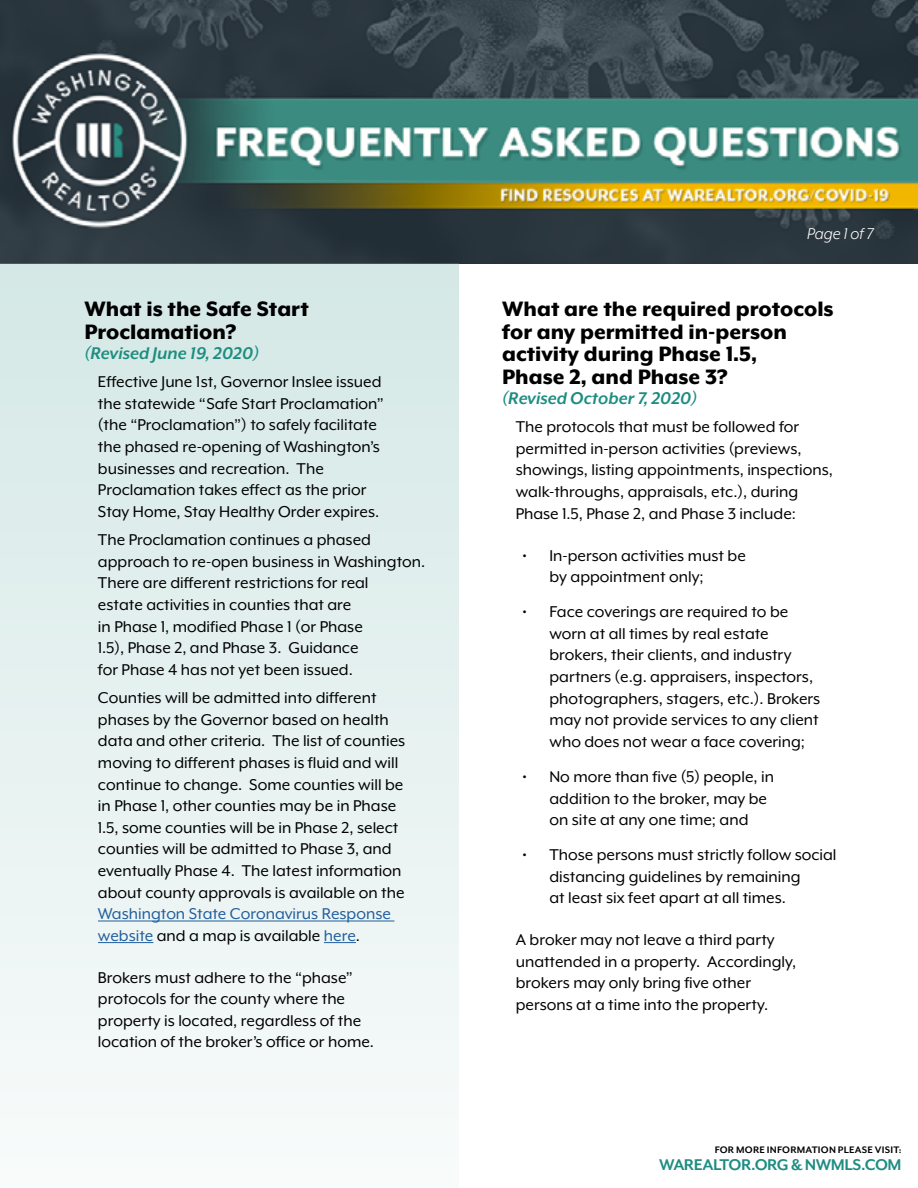
<style>
.page{position:relative;width:918px;height:1188px;background:#fff}
.page>*{position:absolute;margin:0;border:0;box-sizing:border-box;transform-origin:0 0}
.t1{font:800 24px/22.5px "Mr Eaves XL Mod OT";color:#000}
.t2{font:italic 700 19.5px "Mr Eaves XL Mod OT";color:#1e8d81}
.t3{font:18px/21.6px "Mr Eaves XL Mod OT";color:#000}
.t4{font:18px/21.6px "Mr Eaves XL Mod OT";color:#215e9e}
.t5{font:italic 18px "Mr Eaves XL Mod OT";color:#fff}
.t6{font:700 17.85px "Mr Eaves Mod OT";letter-spacing:-.03em;color:#1e8d81}
.t7{font:700 10.95px "Mr Eaves Mod OT";letter-spacing:.02em;color:#000}
.s1{color:#000}
</style>
<div class="page">
<img style="left:0;top:0;width:918px;height:263px">
<svg style="left:0;top:263px;width:459px;height:829px;fill:#e4f1ef"></svg>
<hr style="left:98px;top:921px;width:296px;height:1px;background:#215e9e">
<hr style="left:98px;top:942px;width:55px;height:1px;background:#215e9e">
<hr style="left:324px;top:942px;width:32px;height:1px;background:#215e9e">
<h1 class="t1" style="left:84px;top:298px;width:226px">What is the Safe Start<br>Proclamation?</h1>
<p class="t2" style="left:84px;top:343px;width:176px">(Revised June 19, 2020)</p>
<p class="t3" style="left:98px;top:371px;width:288px">Effective June 1st, Governor Inslee issued the statewide “Safe Start Proclamation” (the “Proclamation”) to safely facilitate the phased re-opening of Washington’s businesses and recreation. The Proclamation takes effect as the prior Stay Home, Stay Healthy Order expires.</p>
<p class="t3" style="left:98px;top:529px;width:329px">The Proclamation continues a phased approach to re-open business in Washington.<br>There are different restrictions for real<br>estate activities in counties that are<br>in Phase 1, modified Phase 1 (or Phase<br>1.5), Phase 2, and Phase 3. Guidance<br>for Phase 4 has not yet been issued.</p>
<p class="t3" style="left:98px;top:687px;width:309px">Counties will be admitted into different phases by the Governor based on health data and other criteria. The list of counties moving to different phases is fluid and will continue to change. Some counties will be in Phase 1, other counties may be in Phase 1.5, some counties will be in Phase 2, select counties will be admitted to Phase 3, and eventually Phase 4. The latest information about county approvals is available on the</p>
<p class="t4" style="left:98px;top:903px;width:295px">Washington State Coronavirus Response website <span class="s1">and a map is available</span> here<span class="s1">.</span></p>
<p class="t3" style="left:98px;top:966px;width:278px">Brokers must adhere to the “phase” protocols for the county where the property is located, regardless of the location of the broker’s office or home.</p>
<p class="t5" style="left:807px;top:225px;width:68px">Page 1 of 7</p>
<h1 class="t1" style="left:502px;top:298px;width:333px">What are the required protocols for any permitted in-person activity during Phase 1.5,<br>Phase 2, and Phase 3?</h1>
<p class="t2" style="left:502px;top:388px;width:197px">(Revised October 7, 2020)</p>
<p class="t3" style="left:516px;top:416px;width:319px">The protocols that must be followed for permitted in-person activities (previews, showings, listing appointments, inspections, walk-throughs, appraisals, etc.), during Phase 1.5, Phase 2, and Phase 3 include:</p>
<p class="t3" style="left:549px;top:544px;width:198px;text-indent:-27px">• In-person activities must be by appointment only;</p>
<p class="t3" style="left:549px;top:601px;width:272px;text-indent:-27px">• Face coverings are required to be worn at all times by real estate brokers, their clients, and industry partners (e.g. appraisers, inspectors, photographers, stagers, etc.). Brokers may not provide services to any client who does not wear a face covering;</p>
<p class="t3" style="left:549px;top:766px;width:226px;text-indent:-27px">• No more than five (5) people, in addition to the broker, may be on site at any one time; and</p>
<p class="t3" style="left:549px;top:844px;width:289px;text-indent:-27px">• Those persons must strictly follow social distancing guidelines by remaining<br>at least six feet apart at all times.</p>
<p class="t3" style="left:516px;top:929px;width:282px">A broker may not leave a third party unattended in a property. Accordingly, brokers may only bring five other persons at a time into the property.</p>
<p class="t7" style="left:715px;top:1144px;width:188px">FOR MORE INFORMATION PLEASE VISIT:</p>
<p class="t6" style="left:659px;top:1155px;width:244px">WAREALTOR.ORG &amp; NWMLS.COM</p>
</div>
